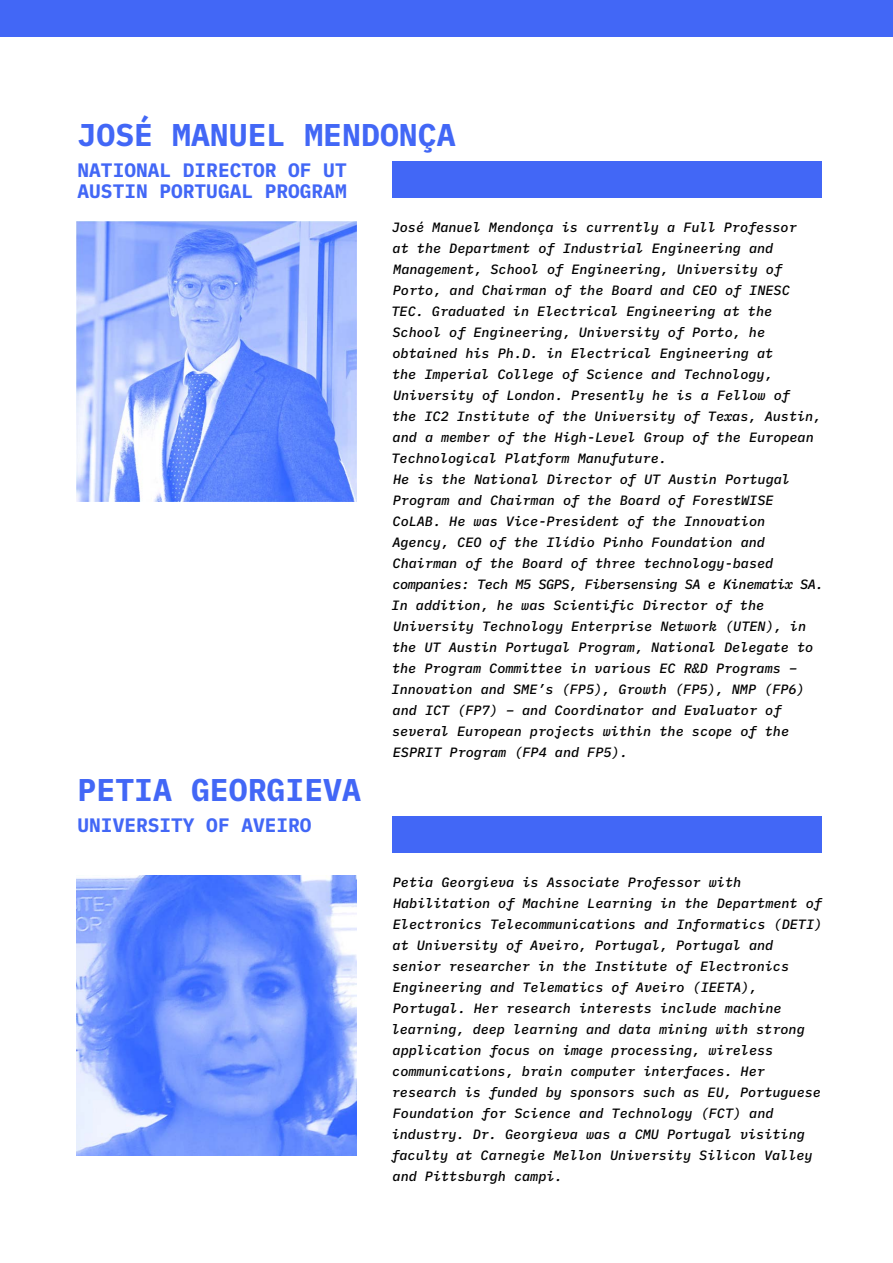
<style>
.page{position:relative;width:893px;height:1263px;background:#fff}
.page>*{position:absolute;margin:0;border:0;box-sizing:border-box;transform-origin:0 0}
.t1{font:700 31.5px "IBM Plex Mono";color:#4267f6}
.t2{font:700 19.5px/21px "IBM Plex Mono";color:#4267f6}
.t3{font:italic 500 13.5px/21px "IBM Plex Mono";color:#000}
</style>
<div class="page">
<div style="left:392px;top:162px;width:429px;height:36px;background:#4267f6"></div>
<div style="left:392px;top:817px;width:429px;height:36px;background:#4267f6"></div>
<img style="left:77px;top:221px;width:280px;height:280px">
<img style="left:77px;top:876px;width:280px;height:280px">
<div style="left:0;top:0;width:893px;height:36px;background:#4267f6"></div>
<h1 class="t1" style="left:78px;top:110px;width:380px">JOSÉ MANUEL MENDONÇA</h1>
<h2 class="t2" style="left:78px;top:158px;width:271px">NATIONAL DIRECTOR OF UT<br>AUSTIN PORTUGAL PROGRAM</h2>
<h1 class="t1" style="left:78px;top:765px;width:285px">PETIA GEORGIEVA</h1>
<h2 class="t2" style="left:78px;top:813px;width:236px">UNIVERSITY OF AVEIRO</h2>
<p class="t3" style="left:391px;top:215px;width:434px">José Manuel Mendonça is currently a Full Professor<br>at the Department of Industrial Engineering and Management, School of Engineering, University of Porto, and Chairman of the Board and CEO of INESC TEC. Graduated in Electrical Engineering at the School of Engineering, University of Porto, he obtained his Ph.D. in Electrical Engineering at<br>the Imperial College of Science and Technology, University of London. Presently he is a Fellow of<br>the IC2 Institute of the University of Texas, Austin, and a member of the High-Level Group of the European Technological Platform Manufuture.<br>He is the National Director of UT Austin Portugal Program and Chairman of the Board of ForestWISE CoLAB. He was Vice-President of the Innovation Agency, CEO of the Ilídio Pinho Foundation and Chairman of the Board of three technology-based companies: Tech M5 SGPS, Fibersensing SA e Kinematix SA.<br>In addition, he was Scientific Director of the University Technology Enterprise Network (UTEN), in the UT Austin Portugal Program, National Delegate to the Program Committee in various EC R&amp;D Programs – Innovation and SME’s (FP5), Growth (FP5), NMP (FP6) and ICT (FP7) – and Coordinator and Evaluator of several European projects within the scope of the ESPRIT Program (FP4 and FP5).</p>
<p class="t3" style="left:391px;top:870px;width:432px">Petia Georgieva is Associate Professor with Habilitation of Machine Learning in the Department of Electronics Telecommunications and Informatics (DETI) at University of Aveiro, Portugal, Portugal and senior researcher in the Institute of Electronics Engineering and Telematics of Aveiro (IEETA), Portugal. Her research interests include machine learning, deep learning and data mining with strong application focus on image processing, wireless communications, brain computer interfaces. Her research is funded by sponsors such as EU, Portuguese Foundation for Science and Technology (FCT) and industry. Dr. Georgieva was a CMU Portugal visiting faculty at Carnegie Mellon University Silicon Valley and Pittsburgh campi.</p>
</div>
